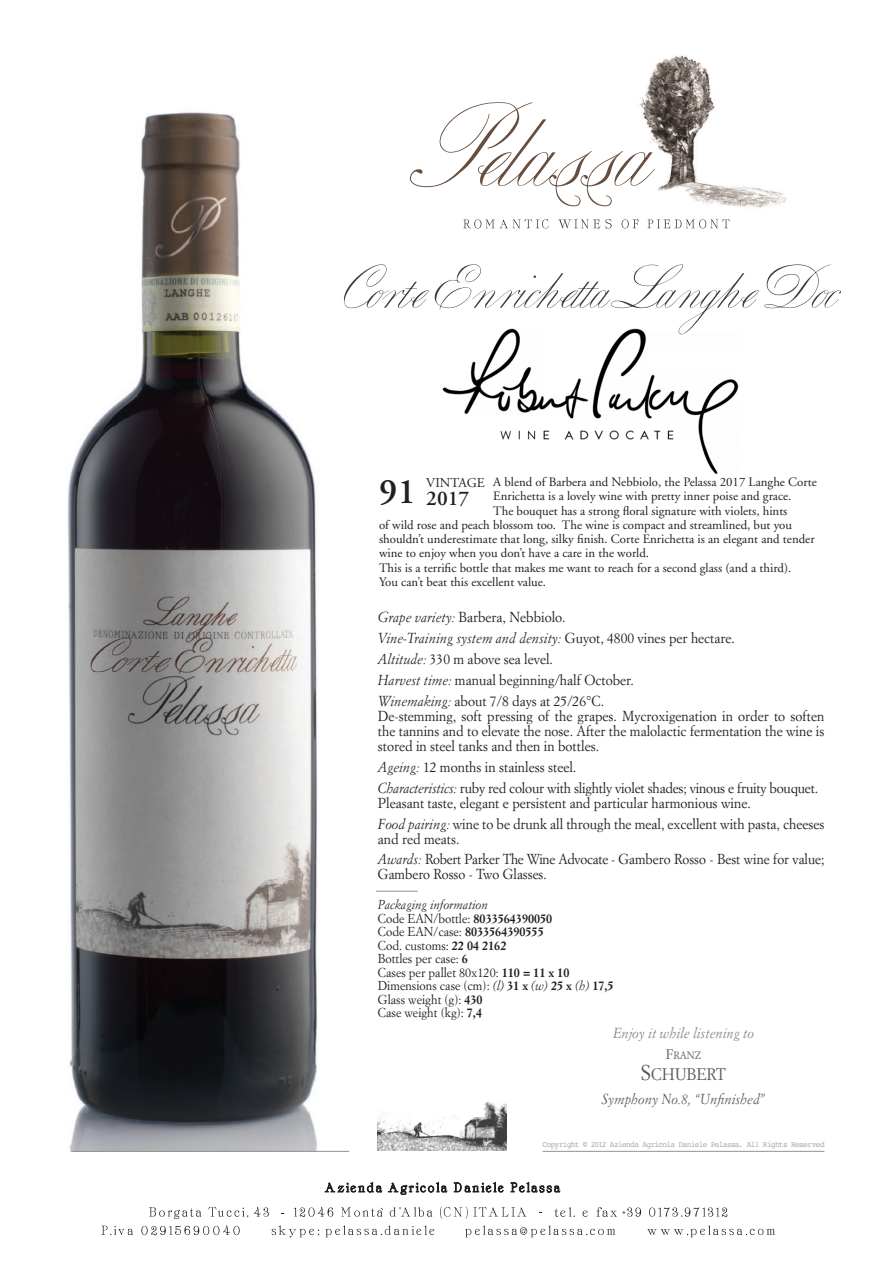
<style>
.page{position:relative;width:893px;height:1263px;background:#fff}
.page>*{position:absolute;margin:0;border:0;box-sizing:border-box;transform-origin:0 0}
.t1{font:54px "Royal Classic Lightx PDF";color:#3e3e3f}
.t2{font:600 36px "Adobe Garamond LT";color:#231f20}
.t3{font:600 21px "Adobe Garamond LT";color:#231f20}
.t4{font:16.5px "Simoncini Garamond LT";color:#57585a;scale:.95 1}
.t5{font:14.25px/15px "Simoncini Garamond LT";color:#231f20;text-align:justify;scale:.95 1}
.t6{font:14.25px/15px "Simoncini Garamond LT";color:#231f20;scale:.93 1}
.t7{font:italic 14.25px "Simoncini Garamond LT";color:#231f20;scale:.95 1}
.t8{font:italic 14.25px "Simoncini Garamond LT";color:#57585a;scale:.95 1}
.t9{font:italic 14.25px "Simoncini Garamond LT";color:#808285;scale:.95 1}
.t10{font:13.5px "Adobe Garamond LT";color:#231f20}
.t11{font:12.9px/14.2px "Adobe Garamond LT";color:#231f20}
.t12{font:12.75px "Simoncini Garamond LT";color:#231f20;scale:.95 1}
.t13{font:italic 12.75px "Simoncini Garamond LT";color:#231f20;scale:.95 1}
.t14{font:10.5px "Simoncini Garamond LT";color:#57585a;scale:.95 1}
.t15{font:8.25px "Courier";letter-spacing:-.085em;color:#a8a9ad;scale:.95 1}
.s1{font-style:italic}
.s2{font-style:normal}
.s3{font-weight:700}
.s4{font-size:13.5px}
.s5{font-size:21px}
</style>
<div class="page">
<img style="left:442px;top:328px;width:297px;height:146px">
<img style="left:378px;top:1101px;width:129px;height:50px">
<img style="left:67px;top:112px;width:275px;height:1040px">
<hr style="left:71px;top:1151px;width:278px;height:1px;background:#94948a">
<hr style="left:543px;top:1151px;width:281px;height:1px;background:#94948a">
<img style="left:633px;top:55px;width:154px;height:174px">
<svg style="left:410px;top:102px;width:245px;height:104px"></svg>
<svg style="left:463px;top:219px;width:86px;height:10px"></svg>
<svg style="left:558px;top:219px;width:54px;height:10px"></svg>
<svg style="left:622px;top:219px;width:17px;height:9px"></svg>
<svg style="left:647px;top:219px;width:83px;height:10px"></svg>
<svg style="left:325px;top:1181px;width:57px;height:11px"></svg>
<svg style="left:388px;top:1181px;width:59px;height:14px"></svg>
<svg style="left:454px;top:1182px;width:50px;height:10px"></svg>
<svg style="left:510px;top:1182px;width:50px;height:11px"></svg>
<svg style="left:149px;top:1207px;width:52px;height:12px"></svg>
<svg style="left:208px;top:1207px;width:40px;height:11px"></svg>
<svg style="left:254px;top:1207px;width:15px;height:10px"></svg>
<svg style="left:294px;top:1207px;width:39px;height:10px"></svg>
<svg style="left:341px;top:1207px;width:42px;height:10px"></svg>
<svg style="left:390px;top:1207px;width:42px;height:10px"></svg>
<svg style="left:440px;top:1207px;width:87px;height:11px"></svg>
<svg style="left:649px;top:1207px;width:78px;height:10px"></svg>
<svg style="left:101px;top:1226px;width:32px;height:9px"></svg>
<svg style="left:141px;top:1225px;width:99px;height:10px"></svg>
<svg style="left:271px;top:1225px;width:48px;height:12px"></svg>
<svg style="left:325px;top:1225px;width:109px;height:12px"></svg>
<svg style="left:465px;top:1225px;width:150px;height:12px"></svg>
<svg style="left:647px;top:1225px;width:128px;height:12px"></svg>
<svg style="left:554px;top:1207px;width:87px;height:10px"></svg>
<hr style="left:376px;top:891px;width:42px;height:1px;background:#94948a">
<p class="t1" style="left:343px;top:257px;width:497px">Corte EnrichettaLanghe Doc</p>
<p class="t11" style="left:493px;top:475px;width:325px">A blend of Barbera and Nebbiolo, the Pelassa 2017 Langhe Corte<br>Enrichetta is a lovely wine with pretty inner poise and grace.</p>
<p class="t11" style="left:379px;top:503px;width:437px;text-indent:114px">The bouquet has a strong floral signature with violets, hints<br>of wild rose and peach blossom too. The wine is compact and streamlined, but you shouldn’t underestimate that long, silky finish. Corte Enrichetta is an elegant and tender wine to enjoy when you don’t have a care in the world.</p>
<p class="t11" style="left:379px;top:560px;width:414px">This is a terrific bottle that makes me want to reach for a second glass (and a third).</p>
<p class="t11" style="left:379px;top:574px;width:169px">You can’t beat this excellent value.</p>
<p class="t2" style="left:379px;top:470px;width:38px">91</p>
<p class="t10" style="left:426px;top:474px;width:60px">VINTAGE</p>
<p class="t3" style="left:426px;top:486px;width:44px">2017</p>
<p class="t5" style="left:378px;top:609px;width:199px"><span class="s1">Grape variety:</span> Barbera, Nebbiolo.</p>
<p class="t7" style="left:378px;top:629px;width:377px">Vine-Training system and density: <span class="s2">Guyot, 4800 vines per hectare.</span></p>
<p class="t5" style="left:378px;top:651px;width:186px"><span class="s1">Altitude:</span> 330 m above sea level.</p>
<p class="t5" style="left:378px;top:672px;width:271px"><span class="s1">Harvest time:</span> manual beginning/half October.</p>
<p class="t5" style="left:378px;top:693px;width:240px"><span class="s1">Winemaking:</span> about 7/8 days at 25/26°C.</p>
<p class="t5" style="left:378px;top:708px;width:471px">De-stemming, soft pressing of the grapes. Mycroxigenation in order to soften the tannins and to elevate the nose. After the malolactic fermentation the wine is stored in steel tanks and then in bottles.</p>
<p class="t5" style="left:378px;top:759px;width:210px"><span class="s1">Ageing:</span> 12 months in stainless steel.</p>
<p class="t5" style="left:378px;top:780px;width:465px"><span class="s1">Characteristics:</span> ruby red colour with slightly violet shades; vinous e fruity bouquet.</p>
<p class="t5" style="left:378px;top:795px;width:394px">Pleasant taste, elegant e persistent and particular harmonious wine.</p>
<p class="t5" style="left:378px;top:816px;width:471px"><span class="s1">Food pairing:</span> wine to be drunk all through the meal, excellent with pasta, cheeses and red meats.</p>
<p class="t6" style="left:378px;top:851px;width:482px"><span class="s1">Awards:</span> Robert Parker The Wine Advocate - Gambero Rosso - Best wine for value;<br>Gambero Rosso - Two Glasses.</p>
<p class="t13" style="left:378px;top:897px;width:117px">Packaging information</p>
<p class="t12" style="left:378px;top:910px;width:185px">Code EAN/bottle: <span class="s3">8033564390050</span></p>
<p class="t12" style="left:378px;top:924px;width:176px">Code EAN/case: <span class="s3">8033564390555</span></p>
<p class="t12" style="left:378px;top:937px;width:137px">Cod. customs: <span class="s3">22 04 2162</span></p>
<p class="t12" style="left:378px;top:951px;width:96px">Bottles per case: <span class="s3">6</span></p>
<p class="t12" style="left:378px;top:964px;width:203px">Cases per pallet 80x120: <span class="s3">110 = 11 x 10</span></p>
<p class="t12" style="left:378px;top:978px;width:250px">Dimensions case (cm): <span class="s1">(l)</span> <span class="s3">31 x</span> <span class="s1">(w)</span> <span class="s3">25 x</span> <span class="s1">(h)</span> <span class="s3">17,5</span></p>
<p class="t12" style="left:378px;top:991px;width:112px">Glass weight (g): <span class="s3">430</span></p>
<p class="t12" style="left:378px;top:1005px;width:111px">Case weight (kg): <span class="s3">7,4</span></p>
<p class="t9" style="left:613px;top:1024px;width:150px">Enjoy it while listening to</p>
<p class="t14" style="left:666px;top:1049px;width:38px"><span class="s4">F</span>RANZ</p>
<p class="t4" style="left:641px;top:1064px;width:91px"><span class="s5">S</span>CHUBERT</p>
<p class="t8" style="left:602px;top:1090px;width:173px">Symphony No.8, “Unfinished”</p>
<p class="t15" style="left:543px;top:1138px;width:298px">Copyright © 2012 Azienda Agricola Daniele Pelassa. All Rights Reserved</p>
</div>
